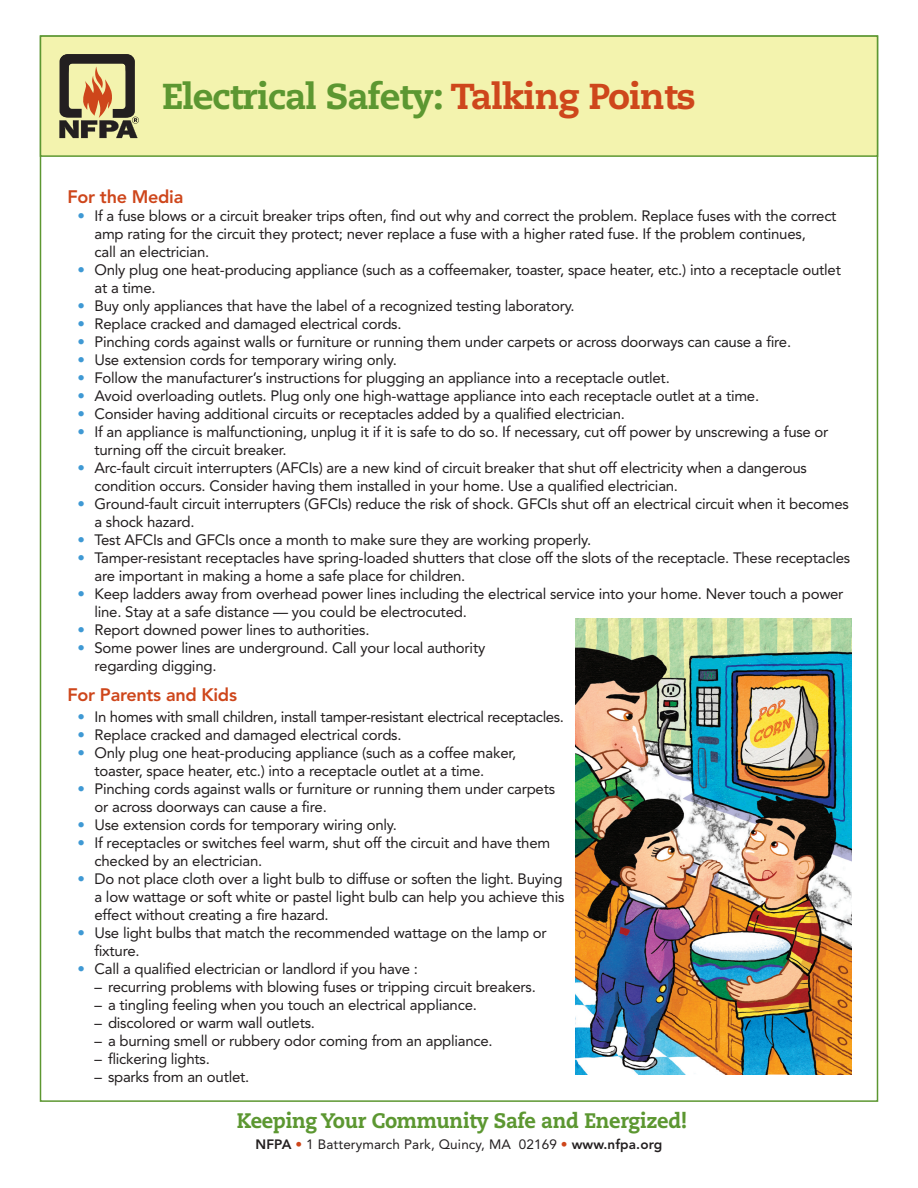
<style>
.page{position:relative;width:918px;height:1188px;background:#fff}
.page>*{position:absolute;margin:0;border:0;box-sizing:border-box;transform-origin:0 0}
.t1{font:800 36px "Caecilia";letter-spacing:-.025em;color:#5c9731}
.t2{font:800 21px "Caecilia";letter-spacing:-.015em;color:#5c9731;scale:.95 1}
.t3{font:800 18px "Avenir";letter-spacing:-.015em;color:#ce461b}
.t4{font:15px/18px "Avenir";letter-spacing:-.015em;color:#231f20}
.t5{font:13.5px "Avenir";letter-spacing:.01em;color:#231f20}
.s1{color:#ce461b}
.s2{color:#3f99d4}
.s3{font-weight:800}
</style>
<div class="page">
<div style="left:40px;top:36px;width:838px;height:120px;background:#f3f3ae"></div>
<div style="left:40px;top:35px;width:838px;height:122px;border:2px solid #5c9731"></div>
<svg style="left:59px;top:54px;width:80px;height:84px"></svg>
<img style="left:576px;top:618px;width:275px;height:457px">
<p class="t1" style="left:162px;top:74px;width:535px">Electrical Safety: <span class="s1">Talking Points</span></p>
<p class="t3" style="left:68px;top:186px;width:117px">For the Media</p>
<p class="t4" style="left:94px;top:207px;width:744px;text-indent:-17px"><span class="s2">•</span> If a fuse blows or a circuit breaker trips often, find out why and correct the problem. Replace fuses with the correct amp rating for the circuit they protect; never replace a fuse with a higher rated fuse. If the problem continues,</p>
<p class="t4" style="left:94px;top:243px;width:116px">call an electrician.</p>
<p class="t4" style="left:94px;top:261px;width:748px;text-indent:-17px"><span class="s2">•</span> Only plug one heat-producing appliance (such as a coffeemaker, toaster, space heater, etc.) into a receptacle outlet at a time.</p>
<p class="t4" style="left:77px;top:297px;width:499px"><span class="s2">•</span> Buy only appliances that have the label of a recognized testing laboratory.</p>
<p class="t4" style="left:77px;top:315px;width:326px"><span class="s2">•</span> Replace cracked and damaged electrical cords.</p>
<p class="t4" style="left:77px;top:333px;width:715px"><span class="s2">•</span> Pinching cords against walls or furniture or running them under carpets or across doorways can cause a fire.</p>
<p class="t4" style="left:77px;top:351px;width:321px"><span class="s2">•</span> Use extension cords for temporary wiring only.</p>
<p class="t4" style="left:77px;top:369px;width:594px"><span class="s2">•</span> Follow the manufacturer’s instructions for plugging an appliance into a receptacle outlet.</p>
<p class="t4" style="left:77px;top:387px;width:683px"><span class="s2">•</span> Avoid overloading outlets. Plug only one high-wattage appliance into each receptacle outlet at a time.</p>
<p class="t4" style="left:77px;top:405px;width:549px"><span class="s2">•</span> Consider having additional circuits or receptacles added by a qualified electrician.</p>
<p class="t4" style="left:94px;top:423px;width:736px;text-indent:-17px"><span class="s2">•</span> If an appliance is malfunctioning, unplug it if it is safe to do so. If necessary, cut off power by unscrewing a fuse or turning off the circuit breaker.</p>
<p class="t4" style="left:94px;top:459px;width:714px;text-indent:-17px"><span class="s2">•</span> Arc-fault circuit interrupters (AFCIs) are a new kind of circuit breaker that shut off electricity when a dangerous condition occurs. Consider having them installed in your home. Use a qualified electrician.</p>
<p class="t4" style="left:94px;top:495px;width:756px;text-indent:-17px"><span class="s2">•</span> Ground-fault circuit interrupters (GFCIs) reduce the risk of shock. GFCIs shut off an electrical circuit when it becomes a shock hazard.</p>
<p class="t4" style="left:77px;top:531px;width:515px"><span class="s2">•</span> Test AFCIs and GFCIs once a month to make sure they are working properly.</p>
<p class="t4" style="left:94px;top:549px;width:757px;text-indent:-17px"><span class="s2">•</span> Tamper-resistant receptacles have spring-loaded shutters that close off the slots of the receptacle. These receptacles are important in making a home a safe place for children.</p>
<p class="t4" style="left:94px;top:585px;width:751px;text-indent:-17px"><span class="s2">•</span> Keep ladders away from overhead power lines including the electrical service into your home. Never touch a power line. Stay at a safe distance — you could be electrocuted.</p>
<p class="t4" style="left:77px;top:621px;width:294px"><span class="s2">•</span> Report downed power lines to authorities.</p>
<p class="t4" style="left:77px;top:639px;width:409px"><span class="s2">•</span> Some power lines are underground. Call your local authority</p>
<p class="t4" style="left:94px;top:657px;width:124px">regarding digging.</p>
<p class="t3" style="left:68px;top:684px;width:171px">For Parents and Kids</p>
<p class="t4" style="left:77px;top:708px;width:488px"><span class="s2">•</span> In homes with small children, install tamper-resistant electrical receptacles.</p>
<p class="t4" style="left:77px;top:726px;width:326px"><span class="s2">•</span> Replace cracked and damaged electrical cords.</p>
<p class="t4" style="left:94px;top:744px;width:423px;text-indent:-17px"><span class="s2">•</span> Only plug one heat-producing appliance (such as a coffee maker, toaster, space heater, etc.) into a receptacle outlet at a time.</p>
<p class="t4" style="left:94px;top:780px;width:462px;text-indent:-17px"><span class="s2">•</span> Pinching cords against walls or furniture or running them under carpets or across doorways can cause a fire.</p>
<p class="t4" style="left:77px;top:816px;width:321px"><span class="s2">•</span> Use extension cords for temporary wiring only.</p>
<p class="t4" style="left:94px;top:834px;width:457px;text-indent:-17px"><span class="s2">•</span> If receptacles or switches feel warm, shut off the circuit and have them checked by an electrician.</p>
<p class="t4" style="left:94px;top:870px;width:471px;text-indent:-17px"><span class="s2">•</span> Do not place cloth over a light bulb to diffuse or soften the light. Buying a low wattage or soft white or pastel light bulb can help you achieve this effect without creating a fire hazard.</p>
<p class="t4" style="left:94px;top:924px;width:454px;text-indent:-17px"><span class="s2">•</span> Use light bulbs that match the recommended wattage on the lamp or fixture.</p>
<p class="t4" style="left:77px;top:960px;width:342px"><span class="s2">•</span> Call a qualified electrician or landlord if you have :</p>
<p class="t4" style="left:94px;top:978px;width:443px">– recurring problems with blowing fuses or tripping circuit breakers.</p>
<p class="t4" style="left:94px;top:996px;width:384px">– a tingling feeling when you touch an electrical appliance.</p>
<p class="t4" style="left:94px;top:1014px;width:222px">– discolored or warm wall outlets.</p>
<p class="t4" style="left:94px;top:1032px;width:400px">– a burning smell or rubbery odor coming from an appliance.</p>
<p class="t4" style="left:94px;top:1050px;width:117px">– flickering lights.</p>
<p class="t4" style="left:94px;top:1068px;width:156px">– sparks from an outlet.</p>
<p class="t2" style="left:237px;top:1108px;width:475px">Keeping Your Community Safe and Energized!</p>
<p class="t5" style="left:256px;top:1137px;width:408px"><span class="s3">NFPA</span> <span class="s1">•</span> 1 Batterymarch Park, Quincy, MA 02169 <span class="s1">•</span> <span class="s3">www.nfpa.org</span></p>
</div>
